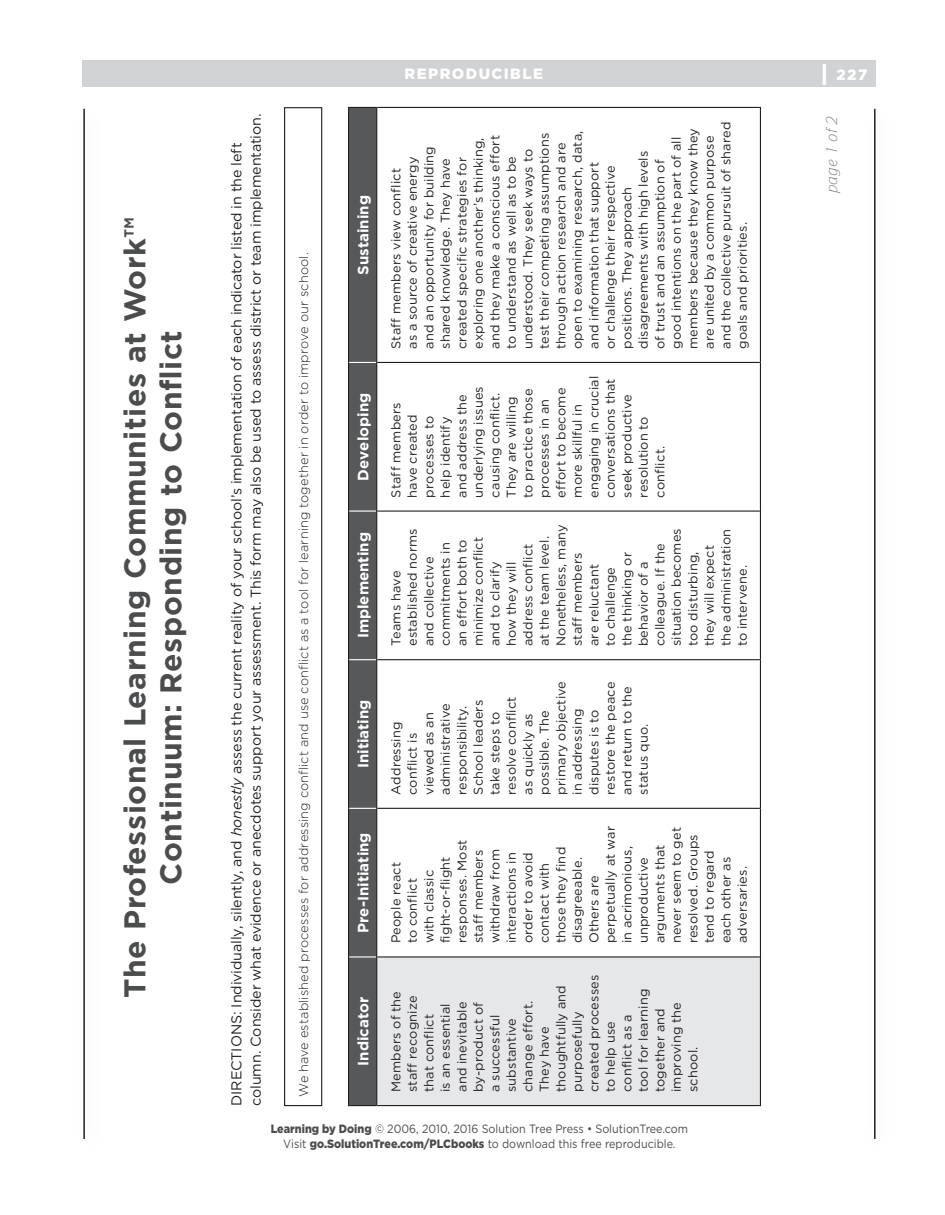
<style>
.page{position:relative;width:945px;height:1215px;background:#fff}
.page>*{position:absolute;margin:0;border:0;box-sizing:border-box;transform-origin:0 0}
.t1{font:700 30px/36px "Gotham";letter-spacing:.02em;color:#4b4c4d;text-align:center}
.table_column_header{font:700 15px "Gotham";color:#fff}
.t2{font:900 15px "Gotham";letter-spacing:.095em;color:#fff}
.t3{font:14.25px/19.5px "Gotham";letter-spacing:-.005em;color:#231f20}
.table_text{font:12.75px/16.5px "Gotham";letter-spacing:.015em;color:#231f20}
.t4{font:300 12.75px "Gotham";letter-spacing:.01em;color:#231f20}
.t5{font:12px/15px "Gotham";color:#4b4c4d;text-align:center;scale:.9 1}
.s1{font-style:italic}
.s2{font-weight:900}
.s3{font-size:22.5px}
</style>
<div class="page">
<div style="left:83px;top:60px;width:793px;height:27px;background:#d1d2d4"></div>
<hr style="left:874px;top:109px;width:2px;height:1030px;background:#231f20">
<hr style="left:83px;top:109px;width:2px;height:1030px;background:#231f20">
<div style="left:284px;top:107px;width:38px;height:999px;border:1px solid #231f20"></div>
<div style="left:377px;top:957px;width:383px;height:149px;background:#e6e7e9"></div>
<hr style="left:377px;top:956px;width:383px;height:2px;background:#231f20">
<hr style="left:377px;top:808px;width:383px;height:1px;background:#231f20">
<hr style="left:377px;top:659px;width:383px;height:1px;background:#231f20">
<hr style="left:377px;top:511px;width:383px;height:1px;background:#231f20">
<hr style="left:377px;top:362px;width:383px;height:1px;background:#231f20">
<hr style="left:377px;top:1105px;width:383px;height:1px;background:#231f20">
<hr style="left:377px;top:107px;width:383px;height:1px;background:#231f20">
<hr style="left:760px;top:957px;width:1px;height:149px;background:#231f20">
<hr style="left:760px;top:808px;width:1px;height:149px;background:#231f20">
<hr style="left:760px;top:660px;width:1px;height:148px;background:#231f20">
<hr style="left:760px;top:511px;width:1px;height:149px;background:#231f20">
<hr style="left:760px;top:362px;width:1px;height:149px;background:#231f20">
<hr style="left:760px;top:107px;width:1px;height:255px;background:#231f20">
<div style="left:349px;top:107px;width:27px;height:999px;background:#57585a"></div>
<hr style="left:348px;top:957px;width:1px;height:149px;background:#231f20">
<hr style="left:376px;top:957px;width:1px;height:149px;background:#231f20">
<hr style="left:348px;top:808px;width:1px;height:149px;background:#231f20">
<hr style="left:348px;top:660px;width:1px;height:148px;background:#231f20">
<hr style="left:348px;top:511px;width:1px;height:149px;background:#231f20">
<hr style="left:348px;top:362px;width:1px;height:149px;background:#231f20">
<hr style="left:376px;top:808px;width:1px;height:149px;background:#231f20">
<hr style="left:376px;top:660px;width:1px;height:148px;background:#231f20">
<hr style="left:376px;top:511px;width:1px;height:149px;background:#231f20">
<hr style="left:376px;top:362px;width:1px;height:149px;background:#231f20">
<hr style="left:348px;top:107px;width:1px;height:255px;background:#231f20">
<hr style="left:376px;top:107px;width:1px;height:255px;background:#231f20">
<p class="t1" style="left:117px;top:998px;width:782px;rotate:-90deg">The Professional Learning Communities at Work™<br>Continuum: Responding to Conflict</p>
<p class="t2" style="left:405px;top:64px;width:140px">REPRODUCIBLE</p>
<p class="t3" style="left:226px;top:1106px;width:994px;rotate:-90deg">DIRECTIONS: Individually, silently, and <span class="s1">honestly</span> assess the current reality of your school’s implementation of each indicator listed in the left column. Consider what evidence or anecdotes support your assessment. This form may also be used to assess district or team implementation.</p>
<p class="t4" style="left:296px;top:1097px;width:846px;rotate:-90deg">We have established processes for addressing conflict and use conflict as a tool for learning together in order to improve our school.</p>
<p class="table_column_header" style="left:353px;top:275px;width:81px;rotate:-90deg">Sustaining</p>
<p class="table_column_header" style="left:353px;top:481px;width:89px;rotate:-90deg">Developing</p>
<p class="table_column_header" style="left:353px;top:638px;width:108px;rotate:-90deg">Implementing</p>
<p class="table_column_header" style="left:353px;top:768px;width:70px;rotate:-90deg">Initiating</p>
<p class="table_column_header" style="left:353px;top:933px;width:102px;rotate:-90deg">Pre-Initiating</p>
<p class="table_column_header" style="left:353px;top:1066px;width:70px;rotate:-90deg">Indicator</p>
<p class="table_text" style="left:387px;top:349px;width:229px;rotate:-90deg">Staff members view conflict<br>as a source of creative energy<br>and an opportunity for building shared knowledge. They have created specific strategies for exploring one another’s thinking, and they make a conscious effort to understand as well as to be understood. They seek ways to test their competing assumptions through action research and are open to examining research, data, and information that support<br>or challenge their respective positions. They approach disagreements with high levels<br>of trust and an assumption of<br>good intentions on the part of all members because they know they are united by a common purpose and the collective pursuit of shared goals and priorities.</p>
<p class="table_text" style="left:387px;top:498px;width:123px;rotate:-90deg">Staff members have created processes to<br>help identify<br>and address the underlying issues causing conflict.<br>They are willing<br>to practice those processes in an effort to become more skillful in engaging in crucial conversations that seek productive resolution to conflict.</p>
<p class="table_text" style="left:387px;top:646px;width:123px;rotate:-90deg">Teams have established norms and collective commitments in an effort both to minimize conflict and to clarify<br>how they will address conflict<br>at the team level.<br>Nonetheless, many staff members<br>are reluctant<br>to challenge<br>the thinking or behavior of a colleague. If the situation becomes too disturbing, they will expect the administration to intervene.</p>
<p class="table_text" style="left:387px;top:795px;width:115px;rotate:-90deg">Addressing conflict is<br>viewed as an administrative responsibility.<br>School leaders take steps to resolve conflict as quickly as possible. The primary objective in addressing disputes is to restore the peace and return to the status quo.</p>
<p class="table_text" style="left:387px;top:943px;width:119px;rotate:-90deg">People react<br>to conflict<br>with classic fight-or-flight responses. Most staff members withdraw from interactions in order to avoid contact with those they find disagreeable.<br>Others are perpetually at war in acrimonious, unproductive arguments that never seem to get resolved. Groups tend to regard each other as adversaries.</p>
<p class="table_text" style="left:387px;top:1092px;width:119px;rotate:-90deg">Members of the staff recognize that conflict<br>is an essential<br>and inevitable by-product of<br>a successful substantive change effort.<br>They have thoughtfully and purposefully created processes to help use conflict as a<br>tool for learning together and improving the school.</p>
<p class="t5" style="left:271px;top:1121px;width:465px"><span class="s2">Learning by Doing</span> © 2006, 2010, 2016 Solution Tree Press • SolutionTree.com<br>Visit <span class="s2">go.SolutionTree.com/PLCbooks</span> to download this free reproducible.</p>
<p class="t2" style="left:821px;top:65px;width:48px"><span class="s3">|</span> 227</p>
</div>
